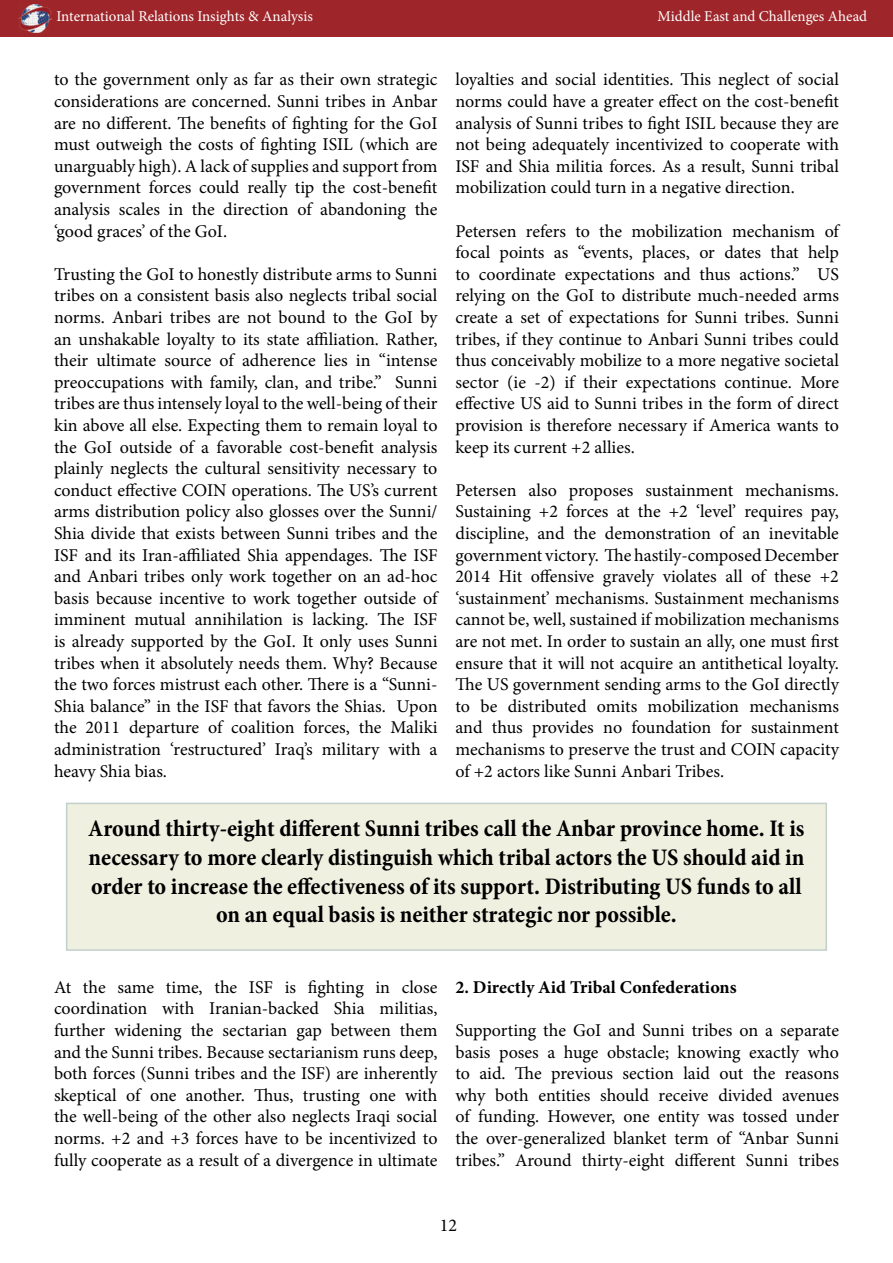
<style>
.page{position:relative;width:893px;height:1263px;background:#fff}
.page>*{position:absolute;margin:0;border:0;box-sizing:border-box;transform-origin:0 0}
.t1{font:700 condensed 24px/28.8px "Minion Pro";color:#000;text-align:center}
.t2{font:18px/21.6px "Minion Pro";color:#000;text-align:justify}
.t3{font:700 18px "Minion Pro";color:#000}
.t4{font:15px "Minion Pro";color:#fff}
</style>
<div class="page">
<div style="left:0;top:0;width:893px;height:37px;background:#9e262a"></div>
<div style="left:66px;top:803px;width:761px;height:148px;background:#f0f0e1;border:2px solid #c1d0cb"></div>
<img style="left:18px;top:4px;width:33px;height:28px">
<p class="t4" style="left:56px;top:7px;width:258px">International Relations Insights &amp; Analysis</p>
<p class="t4" style="left:657px;top:6px;width:211px">Middle East and Challenges Ahead</p>
<p class="t2" style="left:54px;top:69px;width:385px">to the government only as far as their own strategic considerations are concerned. Sunni tribes in Anbar are no different. The benefits of fighting for the GoI must outweigh the costs of fighting ISIL (which are unarguably high). A lack of supplies and support from government forces could really tip the cost-benefit analysis scales in the direction of abandoning the ‘good graces’ of the GoI.</p>
<p class="t2" style="left:54px;top:263px;width:385px">Trusting the GoI to honestly distribute arms to Sunni tribes on a consistent basis also neglects tribal social norms. Anbari tribes are not bound to the GoI by an unshakable loyalty to its state affiliation. Rather, their ultimate source of adherence lies in “intense preoccupations with family, clan, and tribe.” Sunni tribes are thus intensely loyal to the well-being of their kin above all else. Expecting them to remain loyal to the GoI outside of a favorable cost-benefit analysis plainly neglects the cultural sensitivity necessary to conduct effective COIN operations. The US’s current arms distribution policy also glosses over the Sunni/ Shia divide that exists between Sunni tribes and the ISF and its Iran-affiliated Shia appendages. The ISF and Anbari tribes only work together on an ad-hoc basis because incentive to work together outside of imminent mutual annihilation is lacking. The ISF is already supported by the GoI. It only uses Sunni tribes when it absolutely needs them. Why? Because the two forces mistrust each other. There is a “Sunni-Shia balance” in the ISF that favors the Shias. Upon the 2011 departure of coalition forces, the Maliki administration ‘restructured’ Iraq’s military with a heavy Shia bias.</p>
<p class="t2" style="left:455px;top:69px;width:385px">loyalties and social identities. This neglect of social norms could have a greater effect on the cost-benefit analysis of Sunni tribes to fight ISIL because they are not being adequately incentivized to cooperate with ISF and Shia militia forces. As a result, Sunni tribal mobilization could turn in a negative direction.</p>
<p class="t2" style="left:455px;top:220px;width:385px">Petersen refers to the mobilization mechanism of focal points as “events, places, or dates that help to coordinate expectations and thus actions.” US relying on the GoI to distribute much-needed arms create a set of expectations for Sunni tribes. Sunni tribes, if they continue to Anbari Sunni tribes could thus conceivably mobilize to a more negative societal sector (ie -2) if their expectations continue. More effective US aid to Sunni tribes in the form of direct provision is therefore necessary if America wants to keep its current +2 allies.</p>
<p class="t2" style="left:455px;top:479px;width:385px">Petersen also proposes sustainment mechanisms.<br>Sustaining +2 forces at the +2 ‘level’ requires pay, discipline, and the demonstration of an inevitable government victory. The hastily-composed December 2014 Hit offensive gravely violates all of these +2 ‘sustainment’ mechanisms. Sustainment mechanisms cannot be, well, sustained if mobilization mechanisms are not met. In order to sustain an ally, one must first ensure that it will not acquire an antithetical loyalty.<br>The US government sending arms to the GoI directly to be distributed omits mobilization mechanisms and thus provides no foundation for sustainment mechanisms to preserve the trust and COIN capacity of +2 actors like Sunni Anbari Tribes.</p>
<p class="t1" style="left:88px;top:814px;width:718px">Around thirty-eight different Sunni tribes call the Anbar province home. It is necessary to more clearly distinguish which tribal actors the US should aid in order to increase the effectiveness of its support. Distributing US funds to all on an equal basis is neither strategic nor possible.</p>
<p class="t2" style="left:54px;top:976px;width:385px">At the same time, the ISF is fighting in close coordination with Iranian-backed Shia militias, further widening the sectarian gap between them and the Sunni tribes. Because sectarianism runs deep, both forces (Sunni tribes and the ISF) are inherently skeptical of one another. Thus, trusting one with the well-being of the other also neglects Iraqi social norms. +2 and +3 forces have to be incentivized to fully cooperate as a result of a divergence in ultimate</p>
<p class="t3" style="left:455px;top:974px;width:283px">2. Directly Aid Tribal Confederations</p>
<p class="t2" style="left:455px;top:1019px;width:385px">Supporting the GoI and Sunni tribes on a separate basis poses a huge obstacle; knowing exactly who to aid. The previous section laid out the reasons why both entities should receive divided avenues of funding. However, one entity was tossed under the over-generalized blanket term of “Anbar Sunni tribes.” Around thirty-eight different Sunni tribes</p>
<p class="t2" style="left:440px;top:1215px;width:19px">12</p>
</div>
